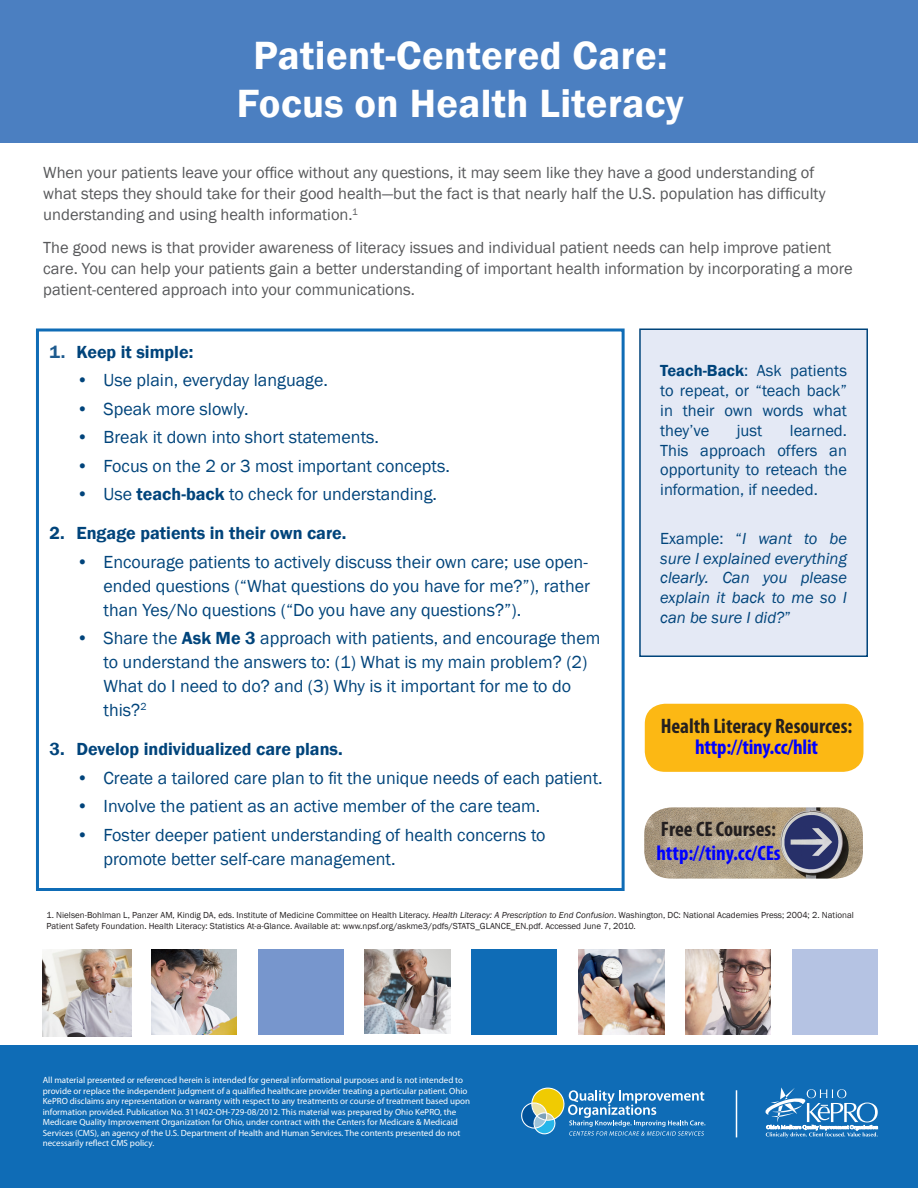
<style>
.page{position:relative;width:918px;height:1188px;background:#fff}
.page>*{position:absolute;margin:0;border:0;box-sizing:border-box;transform-origin:0 0}
.t1{font:600 40.5px "Franklin Gothic";letter-spacing:.01em;color:#fff}
.t2{font:700 condensed 21px "Myriad Pro";color:#231f20}
.t3{font:700 condensed 21px "Myriad Pro";letter-spacing:-.01em;color:#00f}
.t4{font:18px/24px "Franklin Gothic";color:#00447b}
.t5{font:600 18px "Franklin Gothic";color:#00447b}
.t6{font:16.5px/21px "Franklin Gothic";color:#57585a}
.t7{font:16.5px/19.8px "Franklin Gothic";color:#00447b;text-align:justify}
.t8{font:italic 16.5px/19.8px "Franklin Gothic";color:#00447b;text-align:justify}
.t9{font:9px/10.5px "Myriad Pro";color:#fff}
.t10{font:9px/10.8px "Franklin Gothic";color:#231f20}
.s1{color:#1e5b8f}
.s2{font-weight:600}
.s3{font-style:normal}
.s4{font-style:italic}
</style>
<div class="page">
<div style="left:36px;top:328px;width:589px;height:563px;border:3px solid #0f6cb6"></div>
<div style="left:0;top:0;width:918px;height:143px;background:#4b7fc1"></div>
<div style="left:0;top:1046px;width:918px;height:142px;background:#0f6cb6"></div>
<img style="left:151px;top:949px;width:86px;height:86px">
<img style="left:579px;top:949px;width:85px;height:86px">
<img style="left:365px;top:949px;width:85px;height:85px">
<div style="left:258px;top:949px;width:85px;height:86px;background:#7796cd"></div>
<div style="left:471px;top:949px;width:86px;height:86px;background:#0f6cb6"></div>
<img style="left:42px;top:949px;width:90px;height:87px">
<div style="left:640px;top:329px;width:227px;height:327px;background:#e4e9f5"></div>
<div style="left:639px;top:328px;width:229px;height:329px;border:2px solid #00447b"></div>
<img style="left:685px;top:949px;width:86px;height:86px">
<div style="left:792px;top:949px;width:85px;height:86px;background:#b5c3e3"></div>
<svg style="left:521px;top:1088px;width:184px;height:48px"></svg>
<svg style="left:765px;top:1087px;width:113px;height:51px"></svg>
<hr style="left:736px;top:1090px;width:1px;height:47px;background:#fff">
<div style="left:645px;top:704px;width:218px;height:68px;background:#fcb814;border-radius:20px"></div>
<img style="left:644px;top:807px;width:219px;height:72px">
<p class="t1" style="left:253px;top:30px;width:416px">Patient-Centered Care:</p>
<p class="t1" style="left:237px;top:79px;width:448px">Focus on Health Literacy</p>
<p class="t6" style="left:43px;top:163px;width:784px">When your patients leave your office without any questions, it may seem like they have a good understanding of what steps they should take for their good health—but the fact is that nearly half the U.S. population has difficulty understanding and using health information.<sup>1</sup></p>
<p class="t6" style="left:43px;top:238px;width:811px">The good news is that provider awareness of literacy issues and individual patient needs can help improve patient care. You can help your patients gain a better understanding of important health information by incorporating a more patient-centered approach into your communications.</p>
<p class="t5" style="left:50px;top:341px;width:145px"><span class="s1">1.</span> Keep it simple:</p>
<p class="t4" style="left:76px;top:368px;width:253px">• Use plain, everyday language.</p>
<p class="t4" style="left:76px;top:397px;width:174px">• Speak more slowly.</p>
<p class="t4" style="left:76px;top:425px;width:304px">• Break it down into short statements.</p>
<p class="t4" style="left:76px;top:454px;width:375px">• Focus on the 2 or 3 most important concepts.</p>
<p class="t4" style="left:76px;top:482px;width:362px">• Use <span class="s2">teach-back</span> to check for understanding.</p>
<p class="t5" style="left:50px;top:522px;width:299px">2. Engage patients in their own care.</p>
<p class="t4" style="left:104px;top:550px;width:488px;text-align:justify;text-indent:-27px">• Encourage patients to actively discuss their own care; use open&shy;ended questions (“What questions do you have for me?”), rather than Yes/No questions (“Do you have any questions?”).</p>
<p class="t4" style="left:104px;top:626px;width:498px;text-indent:-27px">• Share the <span class="s2">Ask Me 3</span> approach with patients, and encourage them to understand the answers to: (1) What is my main problem? (2)<br>What do I need to do? and (3) Why is it important for me to do</p>
<p class="t4" style="left:104px;top:698px;width:44px">this?<sup>2</sup></p>
<p class="t5" style="left:50px;top:738px;width:295px">3. Develop individualized care plans.</p>
<p class="t4" style="left:76px;top:766px;width:528px">• Create a tailored care plan to fit the unique needs of each patient.</p>
<p class="t4" style="left:76px;top:794px;width:465px">• Involve the patient as an active member of the care team.</p>
<p class="t4" style="left:104px;top:823px;width:444px;text-indent:-27px">• Foster deeper patient understanding of health concerns to promote better self-care management.</p>
<p class="t7" style="left:660px;top:361px;width:188px"><span class="s2">Teach-Back</span>: Ask patients to repeat, or “teach back” in their own words what they’ve</p>
<p class="t7" style="left:660px;top:421px;width:188px;text-indent:130px">learned.<br>This approach offers an opportunity to reteach the information, if needed.</p>
<p class="t8" style="left:660px;top:529px;width:188px"><span class="s3">Example: “</span>I want to be sure I explained everything clearly. Can you please explain it back to me so I can be sure I did?<span class="s3">”</span></p>
<p class="t7" style="left:737px;top:421px;width:27px">just</p>
<p class="t2" style="left:661px;top:713px;width:193px">Health Literacy Resources:</p>
<p class="t3" style="left:695px;top:734px;width:124px">http://tiny.cc/hlit</p>
<p class="t2" style="left:661px;top:816px;width:117px">Free CE Courses:</p>
<p class="t3" style="left:656px;top:840px;width:126px">http://tiny.cc/CEs</p>
<p class="t10" style="left:47px;top:910px;width:809px">1. Nielsen-Bohlman L, Panzer AM, Kindig DA, eds. Institute of Medicine Committee on Health Literacy. <span class="s4">Health Literacy: A Prescription to End Confusion</span>. Washington, DC: National Academies Press; 2004; 2. National<br>Patient Safety Foundation. Health Literacy: Statistics At-a-Glance. Available at: www.npsf.org/askme3/pdfs/STATS_GLANCE_EN.pdf. Accessed June 7, 2010.</p>
<p class="t9" style="left:43px;top:1075px;width:429px">All material presented or referenced herein is intended for general informational purposes and is not intended to provide or replace the independent judgment of a qualified healthcare provider treating a particular patient. Ohio KePRO disclaims any representation or warranty with respect to any treatments or course of treatment based upon information provided. Publication No. 311402-OH-729-08/2012. This material was prepared by Ohio KePRO, the Medicare Quality Improvement Organization for Ohio, under contract with the Centers for Medicare &amp; Medicaid Services (CMS), an agency of the U.S. Department of Health and Human Services. The contents presented do not necessarily reflect CMS policy.</p>
</div>
